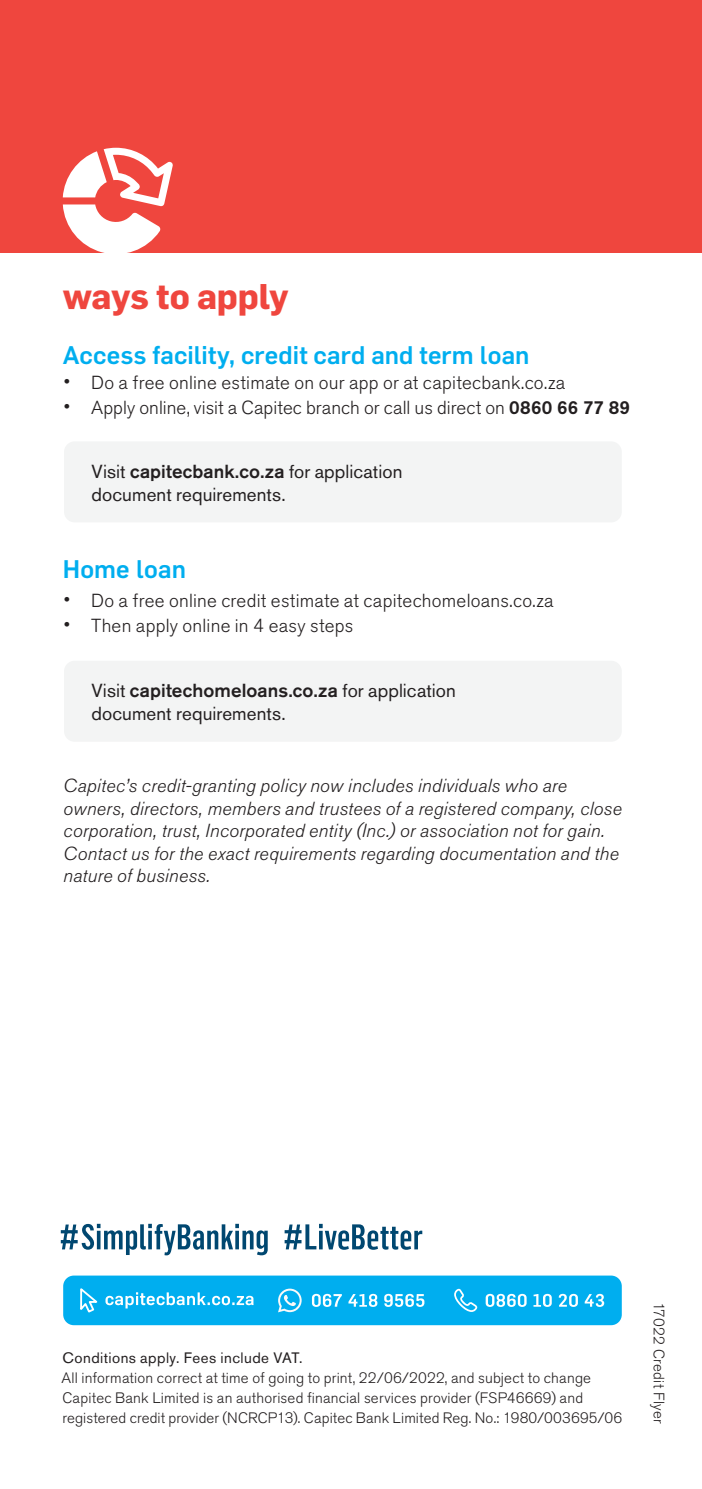
<style>
.page{position:relative;width:702px;height:1489px;background:#fff}
.page>*{position:absolute;margin:0;border:0;box-sizing:border-box;transform-origin:0 0}
.t1{font:700 35px "Flama";letter-spacing:-.01em;color:#ef463e}
.t2{font:500 25px "Flama";letter-spacing:.005em;color:#00aeef}
.t3{font:italic 300 18.75px/22.5px "Akzidenz Grotesk BE";letter-spacing:.015em;color:#231f20}
.t4{font:300 18.75px "Akzidenz Grotesk BE";letter-spacing:.01em;color:#231f20}
.t5{font:18.75px/22.5px "Akzidenz Grotesk BE";letter-spacing:.005em;color:#231f20}
.t6{font:300 15px/20px "Akzidenz Grotesk BE";letter-spacing:.01em;color:#231f20}
.t7{font:15px "Akzidenz Grotesk BE";letter-spacing:.03em;color:#231f20}
.s1{font-family:"Flama Basic";font-weight:400;font-size:21.25px}
.s2{font-weight:500}
</style>
<div class="page">
<div style="left:0;top:0;width:702px;height:252px;background:#ef463e"></div>
<svg style="left:63px;top:148px;width:110px;height:105px"></svg>
<svg style="left:61px;top:1223px;width:207px;height:32px"></svg>
<svg style="left:284px;top:1223px;width:138px;height:26px"></svg>
<div style="left:64px;top:660px;width:557px;height:81px;background:#f3f4f4;border-radius:11px"></div>
<div style="left:63px;top:1275px;width:558px;height:49px;background:#00aeef;border-radius:11px"></div>
<svg style="left:485px;top:1293px;width:119px;height:13px"></svg>
<svg style="left:454px;top:1288px;width:23px;height:23px"></svg>
<svg style="left:312px;top:1293px;width:112px;height:13px"></svg>
<svg style="left:278px;top:1288px;width:23px;height:23px"></svg>
<svg style="left:80px;top:1288px;width:173px;height:25px"></svg>
<div style="left:64px;top:441px;width:557px;height:81px;background:#f3f4f4;border-radius:11px"></div>
<h1 class="t1" style="left:63px;top:271px;width:227px">ways to apply</h1>
<h2 class="t2" style="left:63px;top:337px;width:468px">Access facility, credit card and term loan</h2>
<p class="t4" style="left:63px;top:372px;width:504px"><span class="s1">•</span> Do a free online estimate on our app or at capitecbank.co.za</p>
<p class="t4" style="left:63px;top:397px;width:569px"><span class="s1">•</span> Apply online, visit a Capitec branch or call us direct on <span class="s2">0860 66 77 89</span></p>
<p class="t5" style="left:91px;top:460px;width:312px">Visit <span class="s2">capitecbank.co.za</span> for application document requirements.</p>
<h2 class="t2" style="left:63px;top:551px;width:125px">Home loan</h2>
<p class="t4" style="left:63px;top:590px;width:492px"><span class="s1">•</span> Do a free online credit estimate at capitechomeloans.co.za</p>
<p class="t4" style="left:63px;top:615px;width:292px"><span class="s1">•</span> Then apply online in 4 easy steps</p>
<p class="t5" style="left:91px;top:679px;width:366px">Visit <span class="s2">capitechomeloans.co.za</span> for application document requirements.</p>
<p class="t3" style="left:63px;top:774px;width:560px">Capitec’s credit-granting policy now includes individuals who are owners, directors, members and trustees of a registered company, close corporation, trust, Incorporated entity (Inc.) or association not for gain.<br>Contact us for the exact requirements regarding documentation and the nature of business.</p>
<p class="t7" style="left:62px;top:1348px;width:242px">Conditions apply. Fees include VAT.</p>
<p class="t6" style="left:62px;top:1367px;width:562px">All information correct at time of going to print, 22/06/2022, and subject to change<br>Capitec Bank Limited is an authorised financial services provider (FSP46669) and registered credit provider (NCRCP13). Capitec Bank Limited Reg. No.: 1980/003695/06</p>
<p class="t6" style="left:668px;top:1301px;width:124px;rotate:90deg">17022 Credit Flyer</p>
</div>
